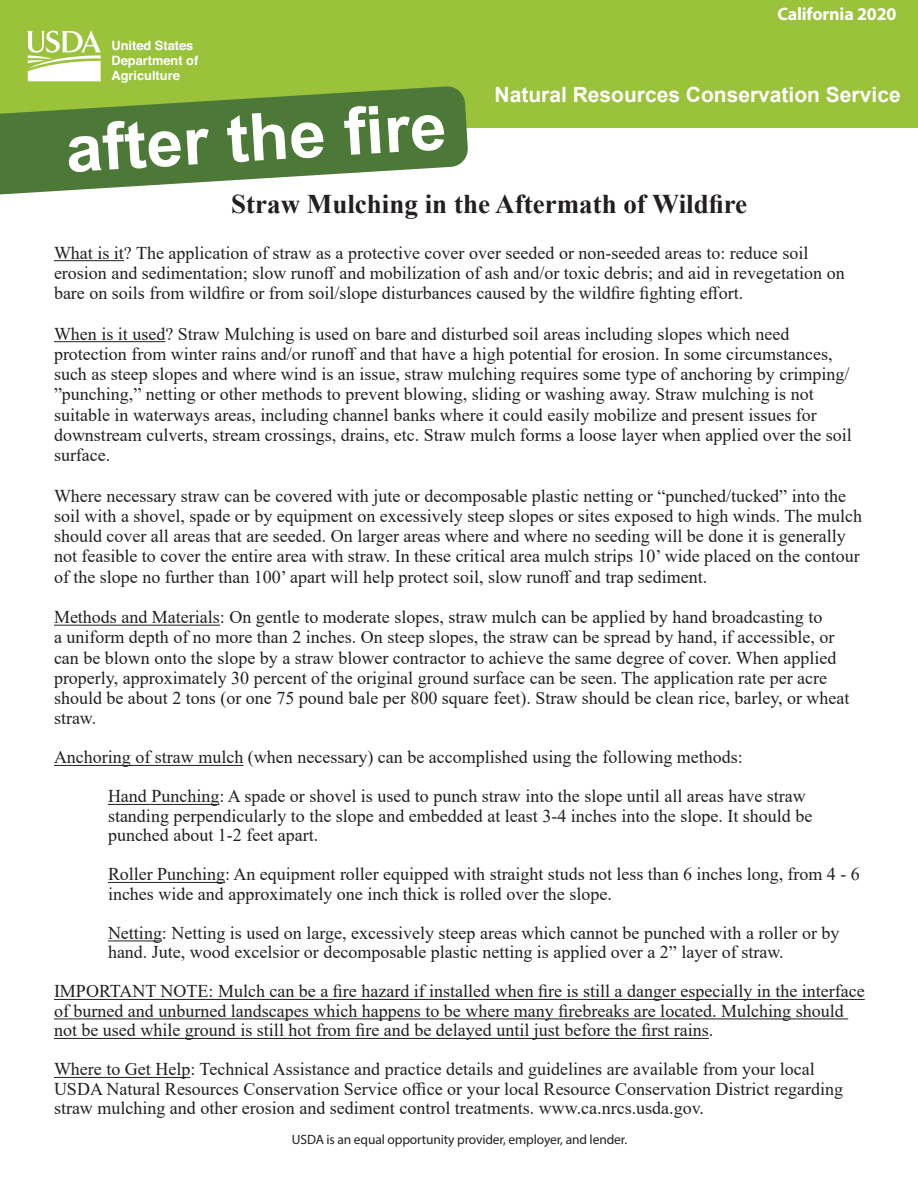
<style>
.page{position:relative;width:918px;height:1188px;background:#fff}
.page>*{position:absolute;margin:0;border:0;box-sizing:border-box;transform-origin:0 0}
.t1{font:700 66px "Arial";color:#fff}
.t2{font:700 27px "Times New Roman";color:#231f20}
.t3{font:700 21px "Arial";color:#fff}
.t4{font:18px/20.2px "Times New Roman";color:#231f20}
.Body{font:700 18px "Myriad Pro";letter-spacing:-.01em;color:#fff}
.Body-2{font:13.5px "Myriad Pro";letter-spacing:-.01em;color:#231f20}
.t5{font:700 12.75px/15.3px "Helvetica";color:#fff}
</style>
<div class="page">
<div style="left:0;top:0;width:918px;height:127px;background:#9ac23b"></div>
<svg style="left:0;top:86px;width:468px;height:109px;fill:#4d7938"></svg>
<svg style="left:27px;top:30px;width:75px;height:51px"></svg>
<hr style="left:54px;top:260px;width:70px;height:1px;background:#231f20">
<hr style="left:54px;top:341px;width:111px;height:1px;background:#231f20">
<hr style="left:54px;top:625px;width:166px;height:1px;background:#231f20">
<hr style="left:54px;top:765px;width:189px;height:1px;background:#231f20">
<hr style="left:108px;top:804px;width:111px;height:1px;background:#231f20">
<hr style="left:108px;top:882px;width:117px;height:1px;background:#231f20">
<hr style="left:108px;top:940px;width:54px;height:1px;background:#231f20">
<hr style="left:54px;top:999px;width:811px;height:1px;background:#231f20">
<hr style="left:54px;top:1018px;width:794px;height:1px;background:#231f20">
<hr style="left:54px;top:1038px;width:655px;height:1px;background:#231f20">
<hr style="left:54px;top:1077px;width:136px;height:1px;background:#231f20">
<p class="t5" style="left:112px;top:38px;width:88px">United States<br>Department of<br>Agriculture</p>
<p class="t1" style="left:64px;top:104px;width:383px;rotate:-3deg">after the fire</p>
<p class="Body" style="left:777px;top:2px;width:121px">California 2020</p>
<p class="t3" style="left:495px;top:80px;width:408px">Natural Resources Conservation Service</p>
<p class="t2" style="left:231px;top:185px;width:518px">Straw Mulching in the Aftermath of Wildfire</p>
<p class="t4" style="left:54px;top:242px;width:792px">What is it? The application of straw as a protective cover over seeded or non-seeded areas to: reduce soil erosion and sedimentation; slow runoff and mobilization of ash and/or toxic debris; and aid in revegetation on bare on soils from wildfire or from soil/slope disturbances caused by the wildfire fighting effort.</p>
<p class="t4" style="left:54px;top:323px;width:799px">When is it used? Straw Mulching is used on bare and disturbed soil areas including slopes which need protection from winter rains and/or runoff and that have a high potential for erosion. In some circumstances, such as steep slopes and where wind is an issue, straw mulching requires some type of anchoring by crimping/ ”punching,” netting or other methods to prevent blowing, sliding or washing away. Straw mulching is not suitable in waterways areas, including channel banks where it could easily mobilize and present issues for downstream culverts, stream crossings, drains, etc. Straw mulch forms a loose layer when applied over the soil surface.</p>
<p class="t4" style="left:54px;top:485px;width:810px">Where necessary straw can be covered with jute or decomposable plastic netting or “punched/tucked” into the soil with a shovel, spade or by equipment on excessively steep slopes or sites exposed to high winds. The mulch should cover all areas that are seeded. On larger areas where and where no seeding will be done it is generally not feasible to cover the entire area with straw. In these critical area mulch strips 10’ wide placed on the contour of the slope no further than 100’ apart will help protect soil, slow runoff and trap sediment.</p>
<p class="t4" style="left:54px;top:606px;width:797px">Methods and Materials: On gentle to moderate slopes, straw mulch can be applied by hand broadcasting to<br>a uniform depth of no more than 2 inches. On steep slopes, the straw can be spread by hand, if accessible, or can be blown onto the slope by a straw blower contractor to achieve the same degree of cover. When applied properly, approximately 30 percent of the original ground surface can be seen. The application rate per acre should be about 2 tons (or one 75 pound bale per 800 square feet). Straw should be clean rice, barley, or wheat straw.</p>
<p class="t4" style="left:54px;top:747px;width:690px">Anchoring of straw mulch (when necessary) can be accomplished using the following methods:</p>
<p class="t4" style="left:108px;top:786px;width:706px;line-height:19.5px">Hand Punching: A spade or shovel is used to punch straw into the slope until all areas have straw standing perpendicularly to the slope and embedded at least 3-4 inches into the slope. It should be punched about 1-2 feet apart.</p>
<p class="t4" style="left:108px;top:864px;width:753px;line-height:19.5px">Roller Punching: An equipment roller equipped with straight studs not less than 6 inches long, from 4 - 6 inches wide and approximately one inch thick is rolled over the slope.</p>
<p class="t4" style="left:108px;top:923px;width:733px;line-height:19.5px">Netting: Netting is used on large, excessively steep areas which cannot be punched with a roller or by hand. Jute, wood excelsior or decomposable plastic netting is applied over a 2” layer of straw.</p>
<p class="t4" style="left:54px;top:981px;width:812px;line-height:19.5px">IMPORTANT NOTE: Mulch can be a fire hazard if installed when fire is still a danger especially in the interface of burned and unburned landscapes which happens to be where many firebreaks are located. Mulching should not be used while ground is still hot from fire and be delayed until just before the first rains.</p>
<p class="t4" style="left:54px;top:1059px;width:791px;line-height:19.5px">Where to Get Help: Technical Assistance and practice details and guidelines are available from your local<br>USDA Natural Resources Conservation Service office or your local Resource Conservation District regarding straw mulching and other erosion and sediment control treatments. www.ca.nrcs.usda.gov.</p>
<p class="Body-2" style="left:292px;top:1131px;width:337px">USDA is an equal opportunity provider, employer, and lender.</p>
</div>
